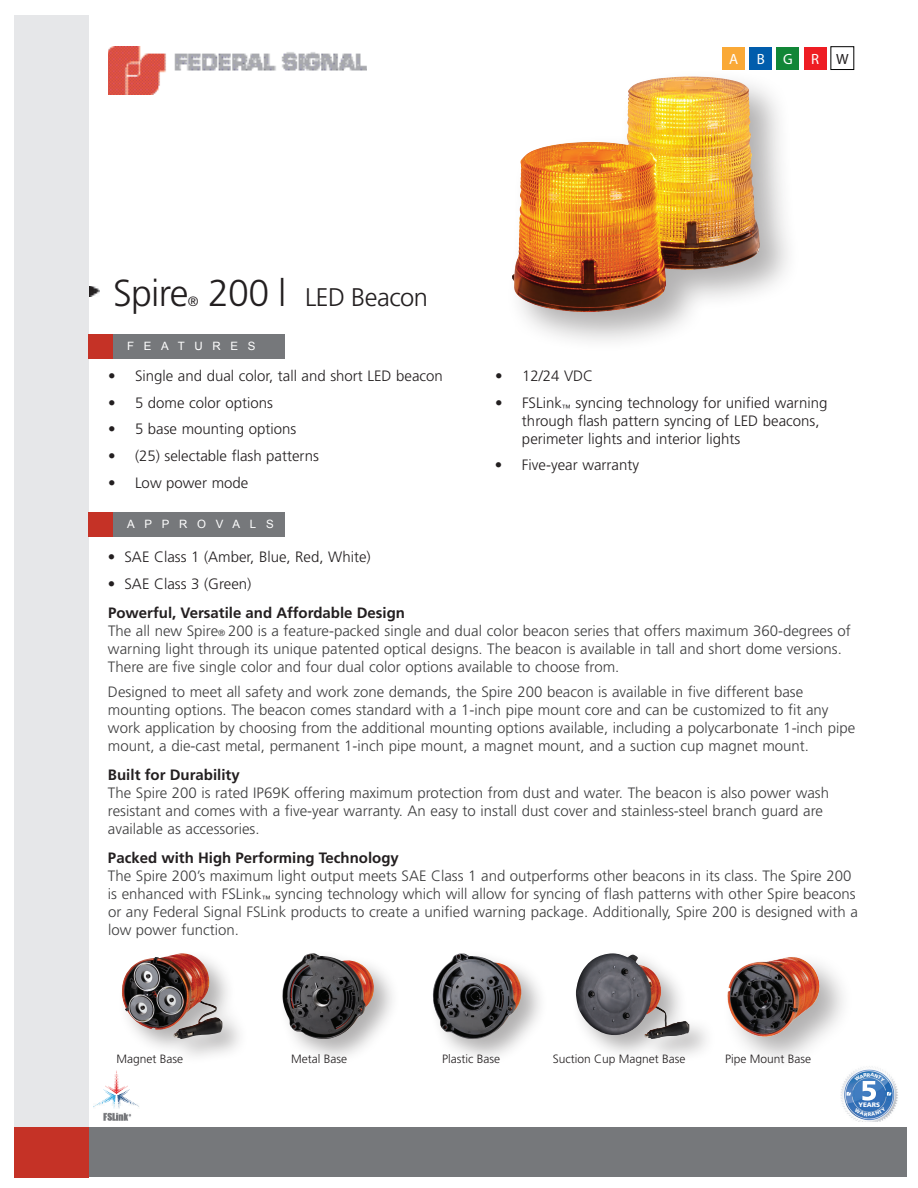
<style>
.page{position:relative;width:918px;height:1188px;background:#fff}
.page>*{position:absolute;margin:0;border:0;box-sizing:border-box;transform-origin:0 0}
.t1{font:300 37.5px "Frutiger LT Std";letter-spacing:-.02em;color:#231f20}
.t2{font:300 25.5px "Frutiger LT Std";letter-spacing:-.02em;color:#231f20}
.t3{font:300 15px/18px "Frutiger LT Std";color:#3e3e3f}
.t4{font:300 15px/18px "Frutiger LT Std";color:#231f20}
.t5{font:700 15px "Frutiger LT Std";color:#231f20}
.t6{font:14.85px "Myriad Pro";color:#fff}
.t7{font:300 13.5px "Frutiger LT Std";color:#231f20}
.t8{font:300 12px "Frutiger LT Std";color:#231f20}
.t9{font:11.55px "Arial";letter-spacing:.85em;color:#fff}
.t10{font:900 6.45px "Frutiger";color:#fff}
.s1{color:#231f20}
.s2{font-size:37.5px}
.s3{font-weight:700;color:#231f20}
.s4{font-size:9px}
</style>
<div class="page">
<div style="left:506px;top:69px;width:294px;height:284px;background:#231f20;opacity:.35"></div>
<img style="left:512px;top:77px;width:248px;height:235px">
<div style="left:14px;top:15px;width:74px;height:1162px;background:#e6e7e9"></div>
<div style="left:14px;top:1127px;width:892px;height:50px;background:#76787b"></div>
<div style="left:14px;top:1128px;width:74px;height:50px;background:#c53226"></div>
<div style="left:88px;top:334px;width:25px;height:25px;background:#c53226"></div>
<div style="left:88px;top:512px;width:25px;height:25px;background:#c53226"></div>
<svg style="left:89px;top:286px;width:10px;height:10px"></svg>
<img style="left:108px;top:47px;width:259px;height:47px">
<div style="left:113px;top:334px;width:172px;height:25px;background:#76787b"></div>
<div style="left:113px;top:512px;width:172px;height:25px;background:#76787b"></div>
<img style="left:841px;top:1066px;width:57px;height:56px">
<div style="left:722px;top:47px;width:23px;height:23px;background:#faa936"></div>
<div style="left:749px;top:47px;width:23px;height:23px;background:#015dac"></div>
<div style="left:804px;top:47px;width:23px;height:23px;background:#ee1d23"></div>
<div style="left:776px;top:47px;width:23px;height:23px;background:#118637"></div>
<div style="left:118px;top:949px;width:131px;height:117px;background:#231f20;opacity:.35"></div>
<img style="left:121px;top:953px;width:101px;height:86px">
<div style="left:278px;top:949px;width:122px;height:117px;background:#231f20;opacity:.35"></div>
<img style="left:282px;top:953px;width:93px;height:86px">
<div style="left:428px;top:949px;width:120px;height:117px;background:#231f20;opacity:.35"></div>
<img style="left:431px;top:953px;width:90px;height:87px">
<div style="left:572px;top:949px;width:144px;height:117px;background:#231f20;opacity:.35"></div>
<img style="left:576px;top:954px;width:114px;height:85px">
<div style="left:722px;top:952px;width:132px;height:118px;background:#231f20;opacity:.35"></div>
<img style="left:706px;top:949px;width:134px;height:102px">
<img style="left:94px;top:1071px;width:45px;height:50px">
<svg style="left:847px;top:1073px;width:44px;height:28px"></svg>
<svg style="left:855px;top:1107px;width:31px;height:9px"></svg>
<p class="t6" style="left:729px;top:50px;width:11px">A</p>
<p class="t6" style="left:757px;top:50px;width:93px">BGR<span class="s1">W</span></p>
<h1 class="t1" style="left:113px;top:271px;width:77px">Spire</h1>
<p class="t7" style="left:188px;top:293px;width:12px">®</p>
<h2 class="t2" style="left:208px;top:282px;width:221px"><span class="s2">200 l</span> LED Beacon</h2>
<p class="t9" style="left:127px;top:339px;width:130px">FEATURES</p>
<p class="t4" style="left:108px;top:367px;width:336px">• Single and dual color, tall and short LED beacon</p>
<p class="t4" style="left:108px;top:394px;width:166px">• 5 dome color options</p>
<p class="t4" style="left:108px;top:420px;width:190px">• 5 base mounting options</p>
<p class="t4" style="left:108px;top:447px;width:213px">• (25) selectable flash patterns</p>
<p class="t4" style="left:108px;top:474px;width:142px">• Low power mode</p>
<p class="t9" style="left:127px;top:517px;width:148px">APPROVALS</p>
<p class="t4" style="left:108px;top:548px;width:264px">• SAE Class 1 (Amber, Blue, Red, White)</p>
<p class="t4" style="left:108px;top:575px;width:145px">• SAE Class 3 (Green)</p>
<p class="t4" style="left:495px;top:367px;width:100px">• 12/24 VDC</p>
<p class="t4" style="left:522px;top:394px;width:307px;text-indent:-27px">• FSLink<sub>™</sub> syncing technology for unified warning through flash pattern syncing of LED beacons, perimeter lights and interior lights</p>
<p class="t4" style="left:495px;top:456px;width:146px">• Five-year warranty</p>
<p class="t3" style="left:108px;top:604px;width:744px"><span class="s3">Powerful, Versatile and Affordable Design<br></span>The all new Spire<span class="s4">®</span> 200 is a feature-packed single and dual color beacon series that offers maximum 360-degrees of warning light through its unique patented optical designs. The beacon is available in tall and short dome versions.<br>There are five single color and four dual color options available to choose from.</p>
<p class="t3" style="left:108px;top:683px;width:749px">Designed to meet all safety and work zone demands, the Spire 200 beacon is available in five different base mounting options. The beacon comes standard with a 1-inch pipe mount core and can be customized to fit any work application by choosing from the additional mounting options available, including a polycarbonate 1-inch pipe mount, a die-cast metal, permanent 1-inch pipe mount, a magnet mount, and a suction cup magnet mount.</p>
<p class="t5" style="left:108px;top:766px;width:133px">Built for Durability</p>
<p class="t3" style="left:108px;top:784px;width:723px">The Spire 200 is rated IP69K offering maximum protection from dust and water. The beacon is also power wash resistant and comes with a five-year warranty. An easy to install dust cover and stainless-steel branch guard are available as accessories.</p>
<p class="t5" style="left:108px;top:849px;width:292px">Packed with High Performing Technology</p>
<p class="t3" style="left:108px;top:867px;width:751px">The Spire 200’s maximum light output meets SAE Class 1 and outperforms other beacons in its class. The Spire 200 is enhanced with FSLink<sub>™</sub> syncing technology which will allow for syncing of flash patterns with other Spire beacons or any Federal Signal FSLink products to create a unified warning package. Additionally, Spire 200 is designed with a low power function.</p>
<p class="t8" style="left:117px;top:1052px;width:68px">Magnet Base</p>
<p class="t8" style="left:291px;top:1052px;width:58px">Metal Base</p>
<p class="t8" style="left:442px;top:1052px;width:59px">Plastic Base</p>
<p class="t8" style="left:553px;top:1052px;width:134px">Suction Cup Magnet Base</p>
<p class="t8" style="left:725px;top:1052px;width:88px">Pipe Mount Base</p>
<p class="t10" style="left:858px;top:1101px;width:23px">YEARS</p>
</div>
